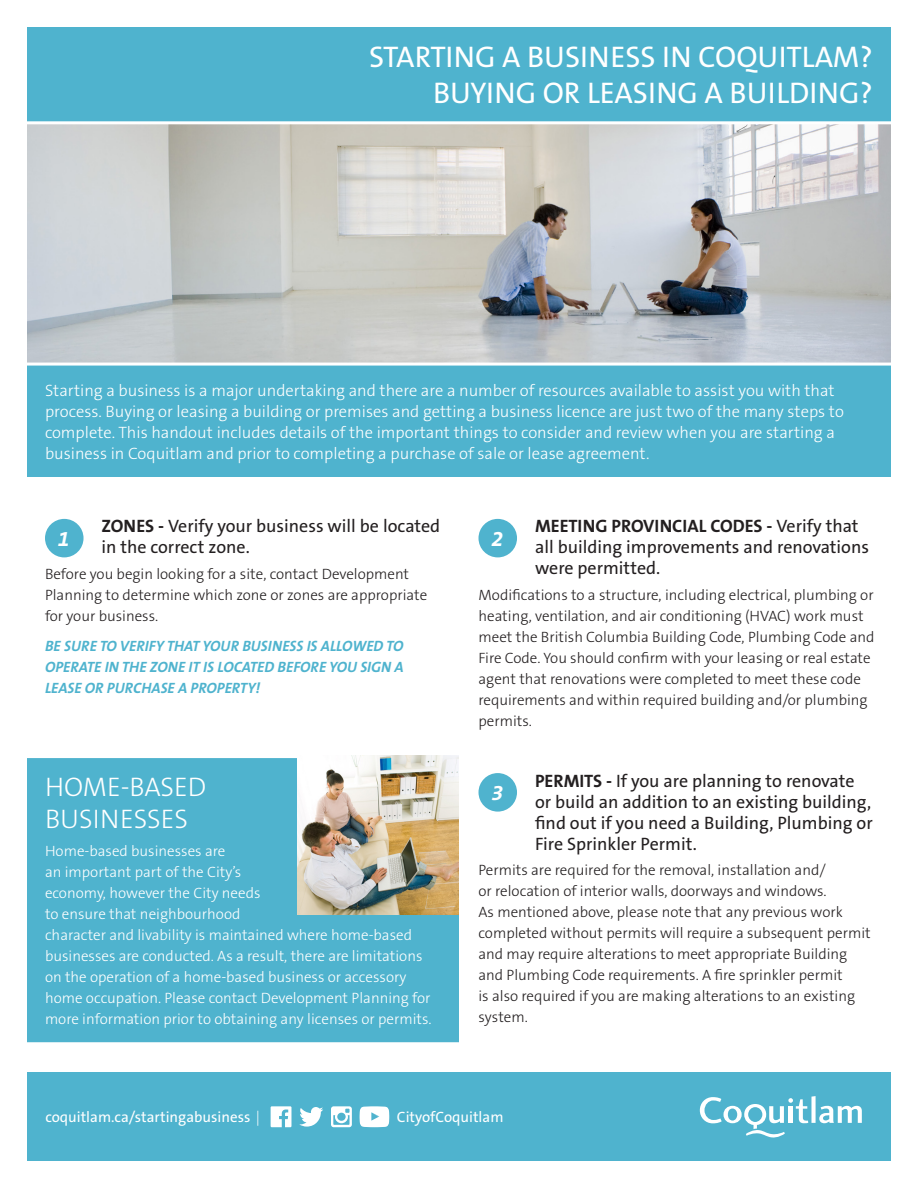
<style>
.page{position:relative;width:918px;height:1188px;background:#fff}
.page>*{position:absolute;margin:0;border:0;box-sizing:border-box;transform-origin:0 0}
.t1{font:30px/36px "The Sans B5 Plain";color:#fff;text-align:right}
.t2{font:300 27px/32.4px "The Sans B3";color:#fff}
.t3{font:italic 700 21.45px "The Sans B7";color:#fff}
.t4{font:18px/21px "The Sans B5 Plain";color:#231f20}
.body{font:300 16.5px/21px "The Sans B3";color:#fff}
.body-2{font:300 15px/21px "The Sans B3";color:#231f20}
.body-3{font:300 15px/21px "The Sans B3";color:#fff}
.body-4{font:italic 700 15px/21px "The Sans B7";color:#4fb3ce;text-align:justify}
.Body_copy{font:15px "The Sans B5 Plain";color:#fff}
.s1{font-family:"The Sans B7";font-weight:700}
.s2{font-family:"The Sans B3";font-weight:300}
</style>
<div class="page">
<div style="left:27px;top:1073px;width:863px;height:88px;background:#4fb3ce"></div>
<div style="left:27px;top:758px;width:432px;height:285px;background:#4fb3ce"></div>
<img style="left:297px;top:755px;width:162px;height:159px">
<div style="left:27px;top:27px;width:864px;height:94px;background:#4fb3ce"></div>
<div style="left:27px;top:366px;width:863px;height:111px;background:#4fb3ce"></div>
<div style="left:45px;top:519px;width:39px;height:38px;background:#4fb3ce;border-radius:50%"></div>
<div style="left:479px;top:519px;width:38px;height:38px;background:#4fb3ce;border-radius:50%"></div>
<div style="left:479px;top:773px;width:38px;height:39px;background:#4fb3ce;border-radius:50%"></div>
<svg style="left:27px;top:121px;width:864px;height:246px;background:#c4c6c7"></svg>
<svg style="left:700px;top:1096px;width:162px;height:42px"></svg>
<svg style="left:299px;top:1107px;width:24px;height:20px"></svg>
<svg style="left:271px;top:1106px;width:20px;height:21px"></svg>
<svg style="left:331px;top:1106px;width:21px;height:21px"></svg>
<svg style="left:360px;top:1106px;width:29px;height:21px"></svg>
<p class="t1" style="left:369px;top:40px;width:505px">STARTING A BUSINESS IN COQUITLAM?<br>BUYING OR LEASING A BUILDING?</p>
<p class="body" style="left:45px;top:380px;width:800px">Starting a business is a major undertaking and there are a number of resources available to assist you with that process. Buying or leasing a building or premises and getting a business licence are just two of the many steps to complete. This handout includes details of the important things to consider and review when you are starting a business in Coquitlam and prior to completing a purchase of sale or lease agreement.</p>
<p class="t4" style="left:102px;top:516px;width:340px"><span class="s1">ZONES -</span> Verify your business will be located in the correct zone.</p>
<p class="body-2" style="left:45px;top:564px;width:384px">Before you begin looking for a site, contact Development<br>Planning to determine which zone or zones are appropriate for your business.</p>
<p class="body-4" style="left:45px;top:636px;width:360px">BE SURE TO VERIFY THAT YOUR BUSINESS IS ALLOWED TO OPERATE IN THE ZONE IT IS LOCATED BEFORE YOU SIGN A LEASE OR PURCHASE A PROPERTY!</p>
<p class="t3" style="left:58px;top:528px;width:13px">1</p>
<p class="t2" style="left:45px;top:772px;width:163px">HOME-BASED<br>BUSINESSES</p>
<p class="body-3" style="left:45px;top:841px;width:388px">Home-based businesses are<br>an important part of the City’s<br>economy, however the City needs<br>to ensure that neighbourhood<br>character and livability is maintained where home-based businesses are conducted. As a result, there are limitations on the operation of a home-based business or accessory home occupation. Please contact Development Planning for more information prior to obtaining any licenses or permits.</p>
<p class="t4" style="left:535px;top:516px;width:336px"><span class="s1">MEETING PROVINCIAL CODES -</span> Verify that all building improvements and renovations were permitted.</p>
<p class="body-2" style="left:479px;top:585px;width:397px">Modifications to a structure, including electrical, plumbing or heating, ventilation, and air conditioning (HVAC) work must meet the British Columbia Building Code, Plumbing Code and Fire Code. You should confirm with your leasing or real estate agent that renovations were completed to meet these code requirements and within required building and/or plumbing permits.</p>
<p class="t3" style="left:491px;top:528px;width:13px">2</p>
<p class="t4" style="left:535px;top:771px;width:339px"><span class="s1">PERMITS -</span> If you are planning to renovate or build an addition to an existing building, find out if you need a Building, Plumbing or Fire Sprinkler Permit.</p>
<p class="body-2" style="left:479px;top:860px;width:394px">Permits are required for the removal, installation and/<br>or relocation of interior walls, doorways and windows.<br>As mentioned above, please note that any previous work completed without permits will require a subsequent permit and may require alterations to meet appropriate Building and Plumbing Code requirements. A fire sprinkler permit<br>is also required if you are making alterations to an existing system.</p>
<p class="t3" style="left:491px;top:782px;width:13px">3</p>
<p class="Body_copy" style="left:45px;top:1110px;width:216px">coquitlam.ca/startingabusiness <span class="s2">|</span></p>
<p class="Body_copy" style="left:397px;top:1110px;width:108px">CityofCoquitlam</p>
</div>
